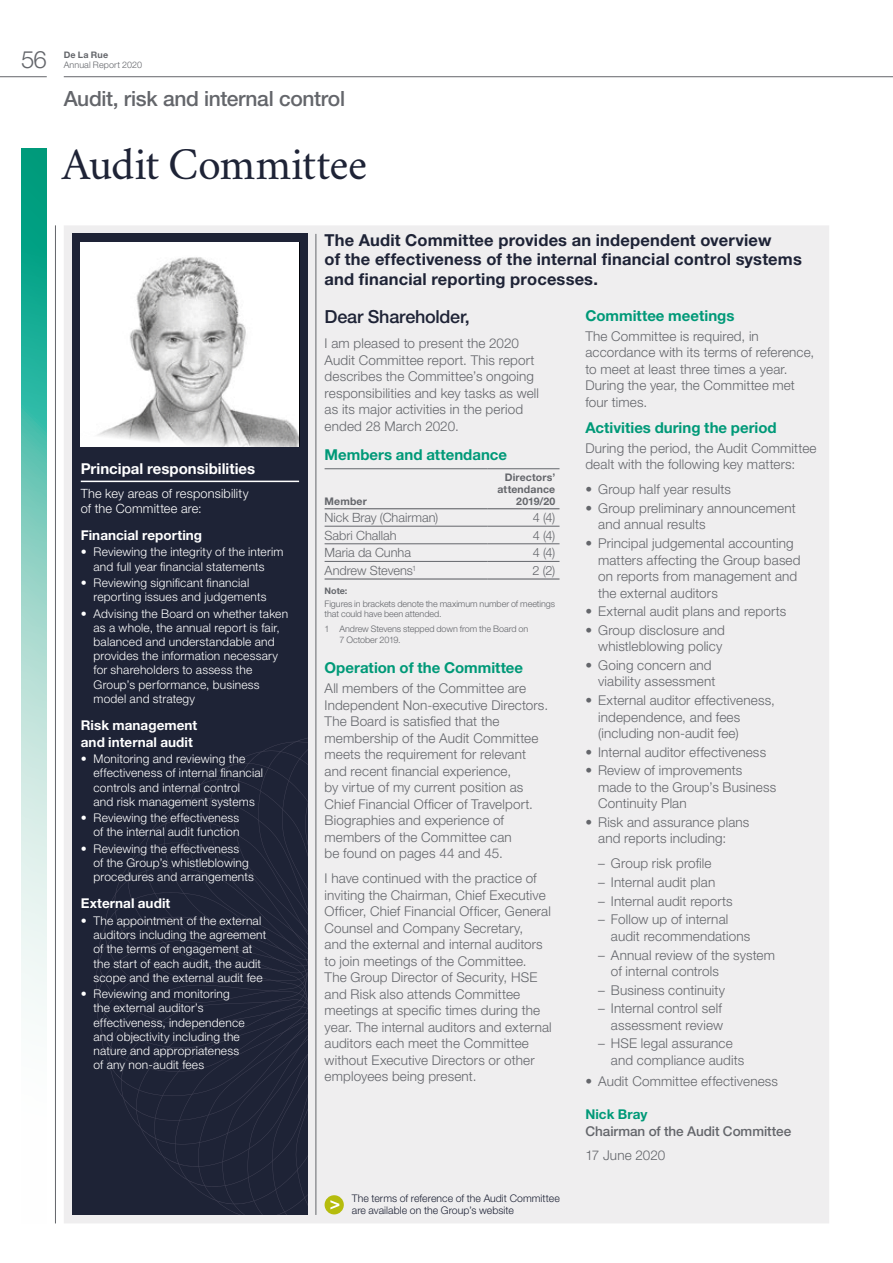
<style>
.page{position:relative;width:893px;height:1263px;background:#fff}
.page>*{position:absolute;margin:0;border:0;box-sizing:border-box;transform-origin:0 0}
.t1{font:45px "Crimson";letter-spacing:-.02em;color:#1e2336}
.t2{font:300 24px "Helvetica Neue LT Std";color:#64666b}
.t3{font:500 21px "Helvetica Neue LT Std";letter-spacing:-.015em;color:#64666b}
.t4{font:500 18px "Helvetica Neue LT Std";letter-spacing:-.015em;color:#1e2336}
.t5{font:700 16.5px/19.5px "Helvetica Neue LT Std";letter-spacing:.01em;color:#1e2336}
.t6{font:700 15px "Helvetica Neue LT Std";color:#009978}
.t7{font:700 15px "Helvetica Neue LT Std";color:#fff}
.t8{font:300 13.5px/16.5px "Helvetica Neue LT Std";letter-spacing:.01em;color:#64666b}
.t9{font:700 13.5px/16.5px "Helvetica Neue LT Std";letter-spacing:.005em;color:#fff}
.t10{font:500 13.5px "Helvetica Neue LT Std";letter-spacing:-.005em;color:#64666b}
.t11{font:700 13.5px "Helvetica Neue LT Std";color:#009978}
.t12{font:300 12.75px "Helvetica Neue LT Std";color:#64666b}
.t13{font:300 12.75px/15px "Helvetica Neue LT Std";letter-spacing:.015em;color:#fff}
.t14{font:300 12px/14.2px "Helvetica Neue LT Std";letter-spacing:.015em;color:#fff}
.t15{font:300 10.5px/12px "Helvetica Neue LT Std";letter-spacing:.005em;color:#1e2336}
.t16{font:700 10.5px/12px "Helvetica Neue LT Std";letter-spacing:.015em;color:#64666b;text-align:right}
.t17{font:300 9px/10.5px "Helvetica Neue LT Std";letter-spacing:-.005em;color:#64666b}
.t18{font:700 9px "Helvetica Neue LT Std";letter-spacing:.01em;color:#64666b}
</style>
<div class="page">
<div style="left:64px;top:225px;width:765px;height:998px;background:#efeeef"></div>
<hr style="left:316px;top:234px;width:1px;height:981px;background:#64666b">
<svg style="left:21px;top:149px;width:26px;height:861px"></svg>
<hr style="left:55px;top:225px;width:1px;height:998px;background:#64666b">
<div style="left:72px;top:234px;width:236px;height:981px;background:#1e2336"></div>
<svg style="left:96px;top:738px;width:212px;height:477px"></svg>
<hr style="left:81px;top:481px;width:218px;height:1px;background:#fff">
<hr style="left:325px;top:468px;width:162px;height:1px;background:#64666b">
<hr style="left:487px;top:468px;width:72px;height:1px;background:#64666b">
<hr style="left:325px;top:508px;width:162px;height:1px;background:#64666b">
<hr style="left:487px;top:508px;width:72px;height:1px;background:#64666b">
<hr style="left:325px;top:561px;width:162px;height:1px;background:#64666b">
<hr style="left:487px;top:561px;width:72px;height:1px;background:#64666b">
<hr style="left:325px;top:578px;width:162px;height:2px;background:#64666b">
<hr style="left:487px;top:578px;width:72px;height:2px;background:#64666b">
<hr style="left:325px;top:526px;width:162px;height:1px;background:#64666b">
<hr style="left:487px;top:526px;width:72px;height:1px;background:#64666b">
<hr style="left:325px;top:543px;width:162px;height:1px;background:#64666b">
<hr style="left:487px;top:543px;width:72px;height:1px;background:#64666b">
<div style="left:325px;top:1195px;width:19px;height:19px;background:#b5bc0d;border-radius:50%"></div>
<svg style="left:330px;top:1200px;width:9px;height:9px"></svg>
<hr style="left:0;top:76px;width:47px;height:1px;background:#64666b">
<hr style="left:64px;top:76px;width:829px;height:1px;background:#64666b">
<img style="left:81px;top:242px;width:218px;height:204px">
<h2 class="t2" style="left:21px;top:45px;width:27px">56</h2>
<p class="t18" style="left:64px;top:49px;width:46px">De La Rue</p>
<p class="t17" style="left:64px;top:59px;width:80px">Annual Report 2020</p>
<h3 class="t3" style="left:64px;top:86px;width:283px">Audit, risk and internal control</h3>
<h1 class="t1" style="left:62px;top:133px;width:307px">Audit Committee</h1>
<p class="t7" style="left:81px;top:460px;width:176px">Principal responsibilities</p>
<p class="t13" style="left:81px;top:485px;width:169px">The key areas of responsibility of the Committee are:</p>
<p class="t9" style="left:81px;top:526px;width:123px">Financial reporting</p>
<p class="t14" style="left:81px;top:545px;width:204px;text-align:center">• Reviewing the integrity of the interim and full year financial statements</p>
<p class="t14" style="left:94px;top:575px;width:174px;text-indent:-13px">• Reviewing significant financial reporting issues and judgements</p>
<p class="t14" style="left:94px;top:606px;width:196px;text-indent:-13px">• Advising the Board on whether taken as a whole, the annual report is fair, balanced and understandable and provides the information necessary for shareholders to assess the<br>Group’s performance, business model and strategy</p>
<p class="t9" style="left:81px;top:717px;width:118px">Risk management and internal audit</p>
<p class="t14" style="left:94px;top:751px;width:171px;text-indent:-13px">• Monitoring and reviewing the effectiveness of internal financial controls and internal control and risk management systems</p>
<p class="t14" style="left:81px;top:810px;width:160px;text-align:right">• Reviewing the effectiveness of the internal audit function</p>
<p class="t14" style="left:94px;top:841px;width:162px;text-indent:-13px">• Reviewing the effectiveness<br>of the Group’s whistleblowing procedures and arrangements</p>
<p class="t9" style="left:81px;top:895px;width:91px">External audit</p>
<p class="t14" style="left:94px;top:913px;width:174px;text-indent:-13px">• The appointment of the external auditors including the agreement of the terms of engagement at the start of each audit, the audit scope and the external audit fee</p>
<p class="t14" style="left:94px;top:986px;width:153px;text-indent:-13px">• Reviewing and monitoring the external auditor’s effectiveness, independence and objectivity including the nature and appropriateness of any non‑audit fees</p>
<p class="t5" style="left:325px;top:230px;width:479px">The Audit Committee provides an independent overview<br>of the effectiveness of the internal financial control systems and financial reporting processes.</p>
<h3 class="t4" style="left:325px;top:306px;width:147px">Dear Shareholder,</h3>
<p class="t8" style="left:325px;top:335px;width:216px">I am pleased to present the 2020<br>Audit Committee report. This report describes the Committee’s ongoing responsibilities and key tasks as well as its major activities in the period ended 28 March 2020.</p>
<p class="t6" style="left:325px;top:445px;width:184px">Members and attendance</p>
<p class="t16" style="left:325px;top:494px;width:44px">Member</p>
<p class="t6" style="left:585px;top:306px;width:150px">Committee meetings</p>
<p class="t8" style="left:585px;top:327px;width:230px">The Committee is required, in accordance with its terms of reference, to meet at least three times a year.<br>During the year, the Committee met four times.</p>
<p class="t6" style="left:585px;top:418px;width:193px">Activities during the period</p>
<p class="t8" style="left:585px;top:439px;width:233px">During the period, the Audit Committee dealt with the following key matters:</p>
<p class="t8" style="left:585px;top:481px;width:147px">• Group half year results</p>
<p class="t8" style="left:598px;top:500px;width:199px;text-indent:-13px">• Group preliminary announcement and annual results</p>
<p class="t8" style="left:598px;top:535px;width:204px;text-indent:-13px">• Principal judgemental accounting matters affecting the Group based on reports from management and the external auditors</p>
<p class="t8" style="left:585px;top:603px;width:202px">• External audit plans and reports</p>
<p class="t8" style="left:585px;top:621px;width:141px;text-align:right">• Group disclosure and whistleblowing policy</p>
<p class="t8" style="left:585px;top:657px;width:132px;text-align:right">• Going concern and viability assessment</p>
<p class="t8" style="left:598px;top:692px;width:178px;text-indent:-13px">• External auditor effectiveness, independence, and fees (including non-audit fee)</p>
<p class="t8" style="left:585px;top:743px;width:182px">• Internal auditor effectiveness</p>
<p class="t8" style="left:598px;top:762px;width:180px;text-indent:-13px">• Review of improvements made to the Group’s Business<br>Continuity Plan</p>
<p class="t8" style="left:598px;top:814px;width:153px;text-indent:-13px">• Risk and assurance plans and reports including:</p>
<p class="t8" style="left:598px;top:855px;width:115px">– Group risk profile</p>
<p class="t8" style="left:598px;top:874px;width:119px">– Internal audit plan</p>
<p class="t8" style="left:598px;top:892px;width:136px">– Internal audit reports</p>
<p class="t8" style="left:611px;top:911px;width:141px;text-indent:-13px">– Follow up of internal audit recommendations</p>
<p class="t8" style="left:611px;top:946px;width:166px;text-indent:-13px">– Annual review of the system of internal controls</p>
<p class="t8" style="left:598px;top:981px;width:128px">– Business continuity</p>
<p class="t8" style="left:598px;top:1000px;width:126px;text-align:right">– Internal control self assessment review</p>
<p class="t8" style="left:611px;top:1035px;width:135px;text-indent:-13px">– HSE legal assurance and compliance audits</p>
<p class="t8" style="left:585px;top:1072px;width:194px">• Audit Committee effectiveness</p>
<p class="t11" style="left:585px;top:1106px;width:63px">Nick Bray</p>
<p class="t10" style="left:585px;top:1123px;width:207px">Chairman of the Audit Committee</p>
<p class="t8" style="left:585px;top:1147px;width:81px">17 June 2020</p>
<p class="t16" style="left:497px;top:470px;width:59px">Directors’ attendance<br>2019/20</p>
<p class="t12" style="left:325px;top:510px;width:115px">Nick Bray (Chairman)</p>
<p class="t12" style="left:533px;top:510px;width:24px">4 (4)</p>
<p class="t12" style="left:325px;top:527px;width:73px">Sabri Challah</p>
<p class="t12" style="left:533px;top:527px;width:24px">4 (4)</p>
<p class="t12" style="left:325px;top:545px;width:88px">Maria da Cunha</p>
<p class="t12" style="left:533px;top:545px;width:24px">4 (4)</p>
<p class="t12" style="left:325px;top:562px;width:93px">Andrew Stevens<sup>1</sup></p>
<p class="t12" style="left:532px;top:562px;width:24px">2 (2)</p>
<p class="t18" style="left:325px;top:585px;width:24px">Note:</p>
<p class="t17" style="left:325px;top:598px;width:232px">Figures in brackets denote the maximum number of meetings that could have been attended.</p>
<p class="t17" style="left:339px;top:624px;width:190px;text-indent:-15px">1 Andrew Stevens stepped down from the Board on<br>7 October 2019.</p>
<p class="t6" style="left:325px;top:659px;width:200px">Operation of the Committee</p>
<p class="t8" style="left:325px;top:680px;width:225px">All members of the Committee are Independent Non-executive Directors.<br>The Board is satisfied that the membership of the Audit Committee meets the requirement for relevant and recent financial experience,<br>by virtue of my current position as Chief Financial Officer of Travelport.<br>Biographies and experience of members of the Committee can<br>be found on pages 44 and 45.</p>
<p class="t8" style="left:325px;top:870px;width:229px">I have continued with the practice of inviting the Chairman, Chief Executive Officer, Chief Financial Officer, General Counsel and Company Secretary,<br>and the external and internal auditors to join meetings of the Committee.<br>The Group Director of Security, HSE and Risk also attends Committee meetings at specific times during the year. The internal auditors and external auditors each meet the Committee without Executive Directors or other employees being present.</p>
<p class="t15" style="left:352px;top:1192px;width:209px">The terms of reference of the Audit Committee are available on the Group’s website</p>
</div>
